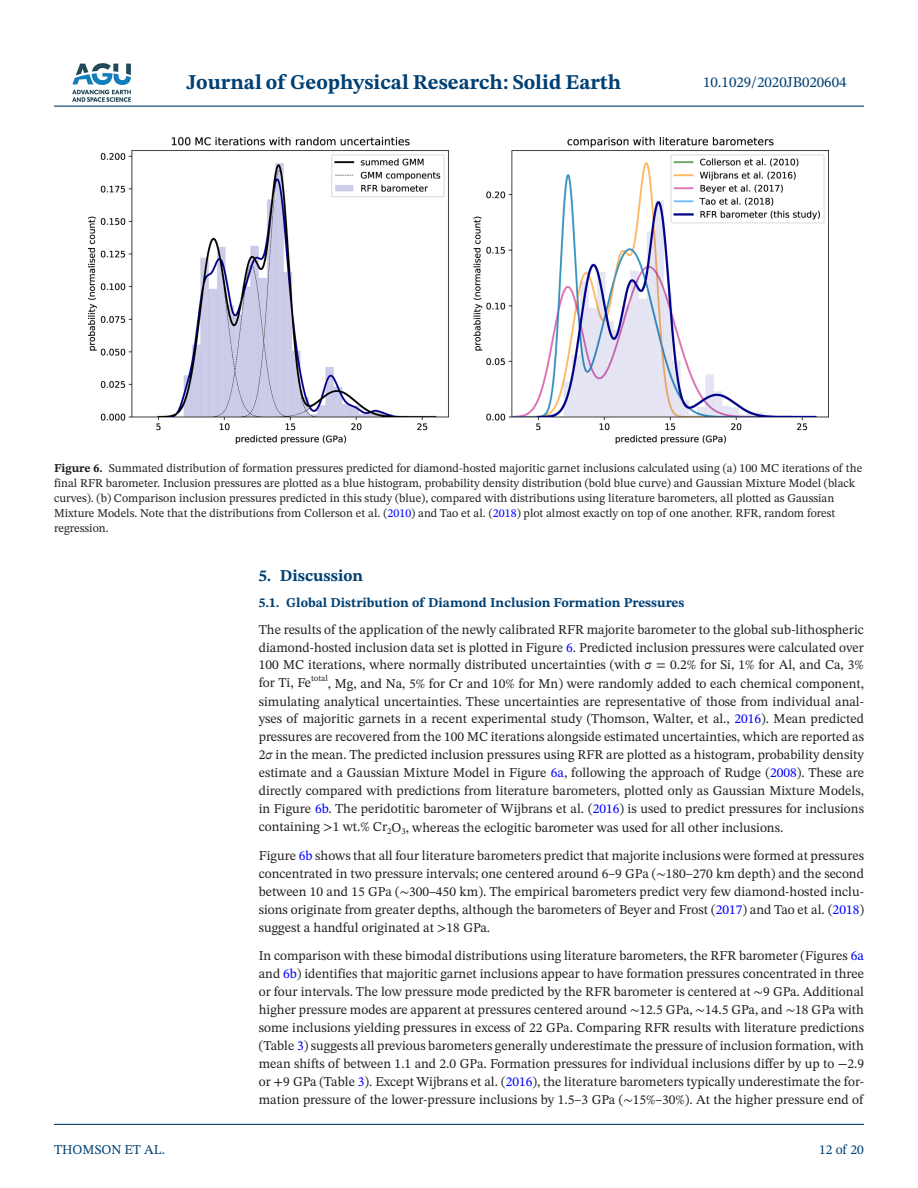
<style>
.page{position:relative;width:918px;height:1188px;background:#fff}
.page>*{position:absolute;margin:0;border:0;box-sizing:border-box;transform-origin:0 0}
.t1{font:700 21px "STIX Two Text";color:#004073}
.t2{font:700 16.5px "STIX Two Text";color:#004073}
.t3{font:15px "STIX Two Text";color:#004073}
.t4{font:13.5px/18px "STIX Two Text";color:#231f20;text-align:justify}
.t5{font:700 13.5px "STIX Two Text";color:#004073}
.t6{font:13.5px "STIX Two Text";color:#004073}
.t7{font:12px/15px "STIX Two Text";color:#231f20}
.s1{font-weight:700}
.s2{color:#00f}
.s3{font-style:italic}
.s4{font-family:"STIX Two Math"}
</style>
<div class="page">
<hr style="left:54px;top:106px;width:810px;height:1px;background:#004073">
<hr style="left:54px;top:1124px;width:810px;height:1px;background:#004073">
<img style="left:72px;top:63px;width:59px;height:39px">
<img style="left:88px;top:137px;width:740px;height:307px">
<h1 class="t1" style="left:187px;top:67px;width:436px">Journal of Geophysical Research: Solid Earth</h1>
<p class="t3" style="left:703px;top:72px;width:145px">10.1029/2020JB020604</p>
<p class="t7" style="left:54px;top:461px;width:810px"><span class="s1">Figure 6.</span> Summated distribution of formation pressures predicted for diamond-hosted majoritic garnet inclusions calculated using (a) 100 MC iterations of the final RFR barometer. Inclusion pressures are plotted as a blue histogram, probability density distribution (bold blue curve) and Gaussian Mixture Model (black curves). (b) Comparison inclusion pressures predicted in this study (blue), compared with distributions using literature barometers, all plotted as Gaussian Mixture Models. Note that the distributions from Collerson et al. (<span class="s2">2010</span>) and Tao et al. (<span class="s2">2018</span>) plot almost exactly on top of one another. RFR, random forest regression.</p>
<p class="t6" style="left:54px;top:1140px;width:113px">THOMSON ET AL.</p>
<p class="t2" style="left:259px;top:564px;width:106px">5. Discussion</p>
<p class="t5" style="left:259px;top:592px;width:427px">5.1. Global Distribution of Diamond Inclusion Formation Pressures</p>
<p class="t4" style="left:259px;top:620px;width:607px">The results of the application of the newly calibrated RFR majorite barometer to the global sub-lithospheric diamond-hosted inclusion data set is plotted in Figure <span class="s2">6</span>. Predicted inclusion pressures were calculated over 100 MC iterations, where normally distributed uncertainties (with σ = 0.2% for Si, 1% for Al, and Ca, 3% for Ti, Fe<sup>total</sup>, Mg, and Na, 5% for Cr and 10% for Mn) were randomly added to each chemical component, simulating analytical uncertainties. These uncertainties are representative of those from individual anal&shy;yses of majoritic garnets in a recent experimental study (Thomson, Walter, et al., <span class="s2">2016</span>). Mean predicted pressures are recovered from the 100 MC iterations alongside estimated uncertainties, which are reported as 2<span class="s3">σ</span> in the mean. The predicted inclusion pressures using RFR are plotted as a histogram, probability density estimate and a Gaussian Mixture Model in Figure <span class="s2">6a</span>, following the approach of Rudge (<span class="s2">2008</span>). These are directly compared with predictions from literature barometers, plotted only as Gaussian Mixture Models, in Figure <span class="s2">6b</span>. The peridotitic barometer of Wijbrans et al. (<span class="s2">2016</span>) is used to predict pressures for inclusions containing &gt;1 wt.% Cr<sub>2</sub>O<sub>3</sub>, whereas the eclogitic barometer was used for all other inclusions.</p>
<p class="t4" style="left:259px;top:846px;width:607px">Figure <span class="s2">6b</span> shows that all four literature barometers predict that majorite inclusions were formed at pressures concentrated in two pressure intervals; one centered around 6–9 GPa (<span class="s4">∼</span>180–270 km depth) and the second between 10 and 15 GPa (<span class="s4">∼</span>300–450 km). The empirical barometers predict very few diamond-hosted inclu&shy;sions originate from greater depths, although the barometers of Beyer and Frost (<span class="s2">2017</span>) and Tao et al. (<span class="s2">2018</span>) suggest a handful originated at &gt;18 GPa.</p>
<p class="t4" style="left:259px;top:947px;width:607px">In comparison with these bimodal distributions using literature barometers, the RFR barometer (Figures <span class="s2">6a </span>and <span class="s2">6b</span>) identifies that majoritic garnet inclusions appear to have formation pressures concentrated in three or four intervals. The low pressure mode predicted by the RFR barometer is centered at <span class="s4">∼</span>9 GPa. Additional higher pressure modes are apparent at pressures centered around <span class="s4">∼</span>12.5 GPa, <span class="s4">∼</span>14.5 GPa, and <span class="s4">∼</span>18 GPa with some inclusions yielding pressures in excess of 22 GPa. Comparing RFR results with literature predictions (Table <span class="s2">3</span>) suggests all previous barometers generally underestimate the pressure of inclusion formation, with mean shifts of between 1.1 and 2.0 GPa. Formation pressures for individual inclusions differ by up to −2.9 or +9 GPa (Table <span class="s2">3</span>). Except Wijbrans et al. (<span class="s2">2016</span>), the literature barometers typically underestimate the for&shy;mation pressure of the lower-pressure inclusions by 1.5–3 GPa (<span class="s4">∼</span>15%–30%). At the higher pressure end of</p>
<p class="t6" style="left:819px;top:1140px;width:46px">12 of 20</p>
</div>
